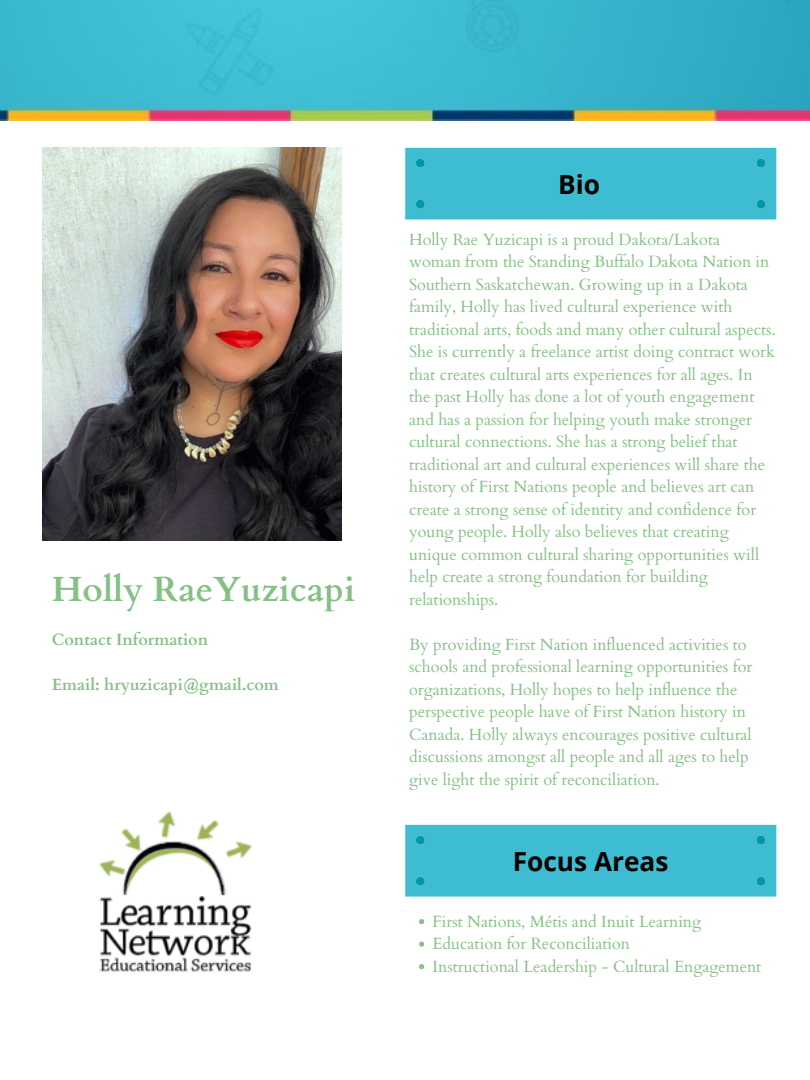
<style>
.page{position:relative;width:810px;height:1080px;background:#fff}
.page>*{position:absolute;margin:0;border:0;box-sizing:border-box;transform-origin:0 0}
.t1{font:700 35px "Cardo";color:#85c085}
.t2{font:700 26.25px "Open Sans";color:#000}
.t3{font:16.25px/22.5px "Cardo";color:#85c085}
.t4{font:700 16.25px "Cardo";color:#85c085}
</style>
<div class="page">
<img style="left:99px;top:811px;width:153px;height:161px">
<img style="left:0;top:0;width:810px;height:120px">
<div style="left:405px;top:148px;width:371px;height:72px;background:#3ebdd2"></div>
<div style="left:416px;top:159px;width:9px;height:9px;background:#0097ad;border-radius:50%"></div>
<div style="left:756px;top:159px;width:9px;height:9px;background:#0097ad;border-radius:50%"></div>
<div style="left:756px;top:200px;width:9px;height:9px;background:#0097ad;border-radius:50%"></div>
<div style="left:416px;top:200px;width:9px;height:9px;background:#0097ad;border-radius:50%"></div>
<div style="left:405px;top:825px;width:371px;height:72px;background:#3ebdd2"></div>
<div style="left:416px;top:836px;width:9px;height:9px;background:#0097ad;border-radius:50%"></div>
<div style="left:756px;top:836px;width:9px;height:9px;background:#0097ad;border-radius:50%"></div>
<div style="left:756px;top:877px;width:9px;height:9px;background:#0097ad;border-radius:50%"></div>
<div style="left:416px;top:877px;width:9px;height:9px;background:#0097ad;border-radius:50%"></div>
<img style="left:42px;top:148px;width:299px;height:392px">
<svg style="left:419px;top:919px;width:5px;height:5px"></svg>
<svg style="left:419px;top:942px;width:5px;height:5px"></svg>
<svg style="left:419px;top:964px;width:5px;height:5px"></svg>
<p class="t1" style="left:52px;top:566px;width:305px">Holly RaeYuzicapi</p>
<p class="t4" style="left:52px;top:629px;width:158px">Contact Information</p>
<p class="t4" style="left:52px;top:674px;width:229px">Email: hryuzicapi@gmail.com</p>
<p class="t2" style="left:558px;top:166px;width:43px">Bio</p>
<p class="t3" style="left:409px;top:228px;width:368px">Holly Rae Yuzicapi is a proud Dakota/Lakota woman from the Standing Buffalo Dakota Nation in Southern Saskatchewan. Growing up in a Dakota family, Holly has lived cultural experience with traditional arts, foods and many other cultural aspects.<br>She is currently a freelance artist doing contract work that creates cultural arts experiences for all ages. In the past Holly has done a lot of youth engagement and has a passion for helping youth make stronger cultural connections. She has a strong belief that traditional art and cultural experiences will share the history of First Nations people and believes art can create a strong sense of identity and confidence for young people. Holly also believes that creating unique common cultural sharing opportunities will help create a strong foundation for building relationships.</p>
<p class="t3" style="left:409px;top:633px;width:345px">By providing First Nation influenced activities to schools and professional learning opportunities for organizations, Holly hopes to help influence the perspective people have of First Nation history in Canada. Holly always encourages positive cultural discussions amongst all people and all ages to help give light the spirit of reconciliation.</p>
<p class="t2" style="left:513px;top:843px;width:157px">Focus Areas</p>
<p class="t3" style="left:433px;top:910px;width:270px">First Nations, Métis and Inuit Learning</p>
<p class="t3" style="left:433px;top:933px;width:199px">Education for Reconciliation</p>
<p class="t3" style="left:433px;top:955px;width:330px">Instructional Leadership - Cultural Engagement</p>
</div>
